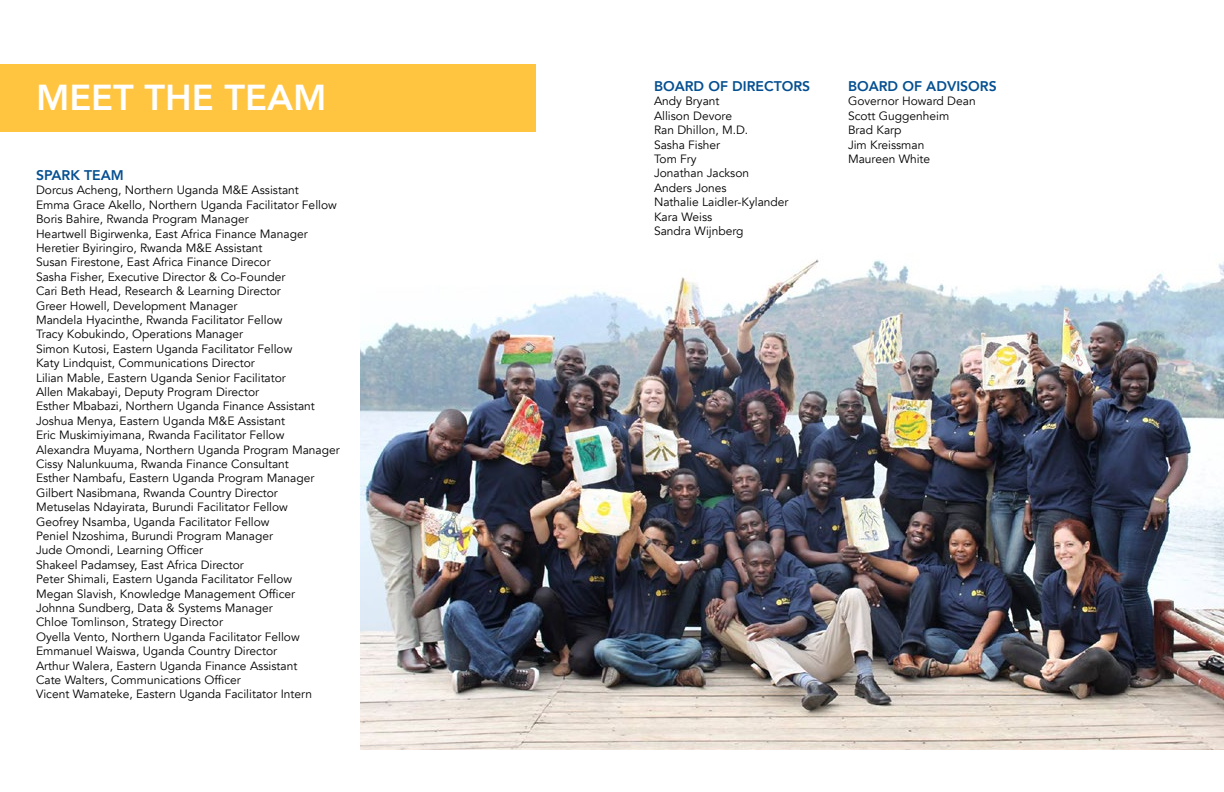
<style>
.page{position:relative;width:1224px;height:792px;background:#fff}
.page>*{position:absolute;margin:0;border:0;box-sizing:border-box;transform-origin:0 0}
.t1{font:800 36px "Avenir";color:#fff}
.t2{font:800 14px "Avenir";color:#044f91}
.t3{font:12px/14.4px "Avenir";color:#000}
</style>
<div class="page">
<div style="left:0;top:64px;width:536px;height:68px;background:#ffc541"></div>
<img style="left:360px;top:259px;width:864px;height:491px">
<h1 class="t1" style="left:36px;top:69px;width:292px">MEET THE TEAM</h1>
<p class="t2" style="left:36px;top:164px;width:89px">SPARK TEAM</p>
<p class="t3" style="left:36px;top:183px;width:305px">Dorcus Acheng, Northern Uganda M&amp;E Assistant<br>Emma Grace Akello, Northern Uganda Facilitator Fellow Boris Bahire, Rwanda Program Manager<br>Heartwell Bigirwenka, East Africa Finance Manager Heretier Byiringiro, Rwanda M&amp;E Assistant<br>Susan Firestone, East Africa Finance Direcor<br>Sasha Fisher, Executive Director &amp; Co-Founder<br>Cari Beth Head, Research &amp; Learning Director<br>Greer Howell, Development Manager<br>Mandela Hyacinthe, Rwanda Facilitator Fellow<br>Tracy Kobukindo, Operations Manager<br>Simon Kutosi, Eastern Uganda Facilitator Fellow<br>Katy Lindquist, Communications Director<br>Lilian Mable, Eastern Uganda Senior Facilitator<br>Allen Makabayi, Deputy Program Director<br>Esther Mbabazi, Northern Uganda Finance Assistant Joshua Menya, Eastern Uganda M&amp;E Assistant<br>Eric Muskimiyimana, Rwanda Facilitator Fellow Alexandra Muyama, Northern Uganda Program Manager Cissy Nalunkuuma, Rwanda Finance Consultant<br>Esther Nambafu, Eastern Uganda Program Manager Gilbert Nasibmana, Rwanda Country Director<br>Metuselas Ndayirata, Burundi Facilitator Fellow<br>Geofrey Nsamba, Uganda Facilitator Fellow<br>Peniel Nzoshima, Burundi Program Manager<br>Jude Omondi, Learning Officer<br>Shakeel Padamsey, East Africa Director<br>Peter Shimali, Eastern Uganda Facilitator Fellow<br>Megan Slavish, Knowledge Management Officer<br>Johnna Sundberg, Data &amp; Systems Manager<br>Chloe Tomlinson, Strategy Director<br>Oyella Vento, Northern Uganda Facilitator Fellow Emmanuel Waiswa, Uganda Country Director<br>Arthur Walera, Eastern Uganda Finance Assistant<br>Cate Walters, Communications Officer<br>Vicent Wamateke, Eastern Uganda Facilitator Intern</p>
<p class="t2" style="left:654px;top:75px;width:158px">BOARD OF DIRECTORS</p>
<p class="t3" style="left:654px;top:94px;width:136px">Andy Bryant<br>Allison Devore<br>Ran Dhillon, M.D.<br>Sasha Fisher<br>Tom Fry<br>Jonathan Jackson<br>Anders Jones<br>Nathalie Laidler-Kylander<br>Kara Weiss<br>Sandra Wijnberg</p>
<p class="t2" style="left:848px;top:75px;width:150px">BOARD OF ADVISORS</p>
<p class="t3" style="left:848px;top:94px;width:129px">Governor Howard Dean<br>Scott Guggenheim<br>Brad Karp<br>Jim Kreissman<br>Maureen White</p>
</div>
